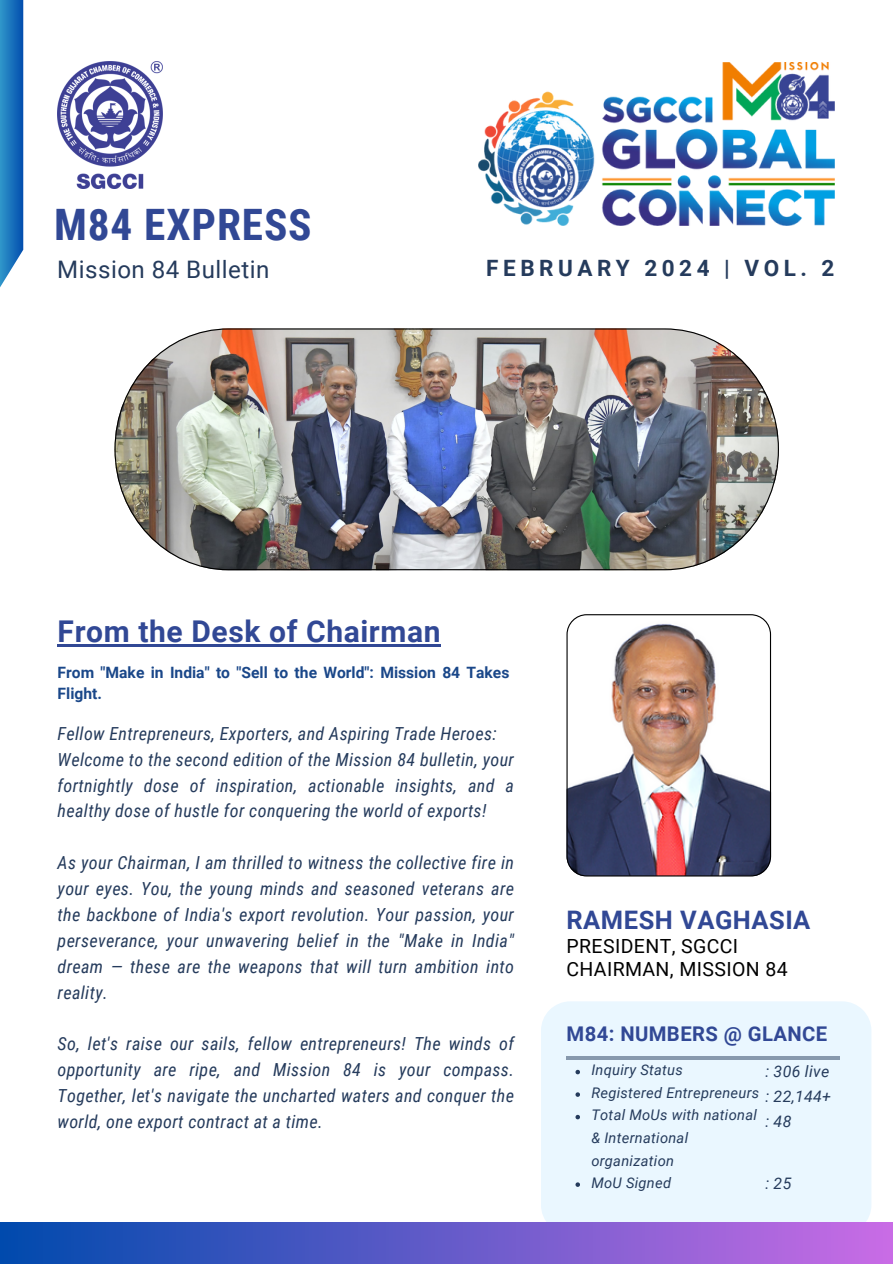
<style>
.page{position:relative;width:893px;height:1264px;background:#fff}
.page>*{position:absolute;margin:0;border:0;box-sizing:border-box;transform-origin:0 0}
.t1{font:700 43.35px "Roboto Condensed";letter-spacing:.02em;color:#314895}
.t2{font:700 30px "Roboto";letter-spacing:.02em;color:#314895}
.t3{font:700 25.5px "Roboto";letter-spacing:.02em;color:#314895}
.t4{font:24.15px "Roboto";letter-spacing:.02em;color:#253b5c}
.t5{font:700 22.5px "Roboto";letter-spacing:.2em;color:#253b5c}
.t6{font:700 20.25px "Roboto";letter-spacing:.02em;color:#314895}
.t7{font:19.5px/23.7px "Roboto";letter-spacing:.02em;color:#000}
.t8{font:italic 18px/25.8px "Roboto Condensed";letter-spacing:.02em;color:#253b5c;text-align:justify}
.t9{font:italic 15.9px "Roboto";letter-spacing:.02em;color:#253b5c}
.t10{font:700 15.6px/21.3px "Roboto";color:#1a4789}
.t11{font:italic 14.7px/22.5px "Roboto";letter-spacing:.02em;color:#253b5c}
</style>
<div class="page">
<div style="left:541px;top:1001px;width:330px;height:220px;background:#eaf7ff"></div>
<hr style="left:566px;top:1056px;width:273px;height:3px;background:#253b5c">
<img style="left:57px;top:62px;width:105px;height:127px">
<img style="left:478px;top:62px;width:356px;height:163px">
<img style="left:114px;top:328px;width:664px;height:242px">
<img style="left:566px;top:614px;width:205px;height:262px">
<div style="left:0;top:1221px;width:892px;height:42px;background:linear-gradient(to right,#004aad,#c96ce5)"></div>
<svg style="left:0;top:0;width:23px;height:287px;background:#287bc0"></svg>
<svg style="left:575px;top:1069px;width:5px;height:5px"></svg>
<svg style="left:575px;top:1092px;width:5px;height:4px"></svg>
<svg style="left:575px;top:1114px;width:5px;height:5px"></svg>
<svg style="left:575px;top:1182px;width:5px;height:4px"></svg>
<hr style="left:58px;top:644px;width:383px;height:2px;background:#314895">
<p class="t1" style="left:54px;top:200px;width:259px">M84 EXPRESS</p>
<p class="t4" style="left:57px;top:255px;width:214px">Mission 84 Bulletin</p>
<p class="t5" style="left:486px;top:255px;width:350px">FEBRUARY 2024 | VOL. 2</p>
<p class="t2" style="left:58px;top:614px;width:384px">From the Desk of Chairman</p>
<p class="t10" style="left:58px;top:661px;width:453px">From "Make in India" to "Sell to the World": Mission 84 Takes<br>Flight.</p>
<h6 class="t8" style="left:58px;top:720px;width:440px">Fellow Entrepreneurs, Exporters, and Aspiring Trade Heroes:</h6>
<h5 class="t8" style="left:58px;top:746px;width:458px">Welcome to the second edition of the Mission 84 bulletin, your fortnightly dose of inspiration, actionable insights, and a healthy dose of hustle for conquering the world of exports!</h5>
<p class="t8" style="left:58px;top:850px;width:458px">As your Chairman, I am thrilled to witness the collective fire in your eyes. You, the young minds and seasoned veterans are the backbone of India's export revolution. Your passion, your perseverance, your unwavering belief in the "Make in India" dream — these are the weapons that will turn ambition into reality.</p>
<p class="t8" style="left:58px;top:1031px;width:458px">So, let's raise our sails, fellow entrepreneurs! The winds of opportunity are ripe, and Mission 84 is your compass.<br>Together, let's navigate the uncharted waters and conquer the world, one export contract at a time.</p>
<p class="t3" style="left:566px;top:905px;width:245px">RAMESH VAGHASIA</p>
<p class="t7" style="left:566px;top:934px;width:223px">PRESIDENT, SGCCI<br>CHAIRMAN, MISSION 84</p>
<h4 class="t6" style="left:566px;top:1022px;width:262px">M84: NUMBERS @ GLANCE</h4>
<h3 class="t11" style="left:591px;top:1059px;width:93px">Inquiry Status</h3>
<h2 class="t11" style="left:591px;top:1081px;width:169px">Registered Entrepreneurs</h2>
<p class="t11" style="left:591px;top:1104px;width:167px">Total MoUs with national &amp; International organization</p>
<p class="t11" style="left:591px;top:1171px;width:81px">MoU Signed</p>
<p class="t9" style="left:765px;top:1062px;width:65px">: 306 live</p>
<p class="t9" style="left:765px;top:1087px;width:67px">: 22,144+</p>
<p class="t9" style="left:765px;top:1112px;width:28px">: 48</p>
<p class="t9" style="left:765px;top:1174px;width:28px">: 25</p>
</div>
